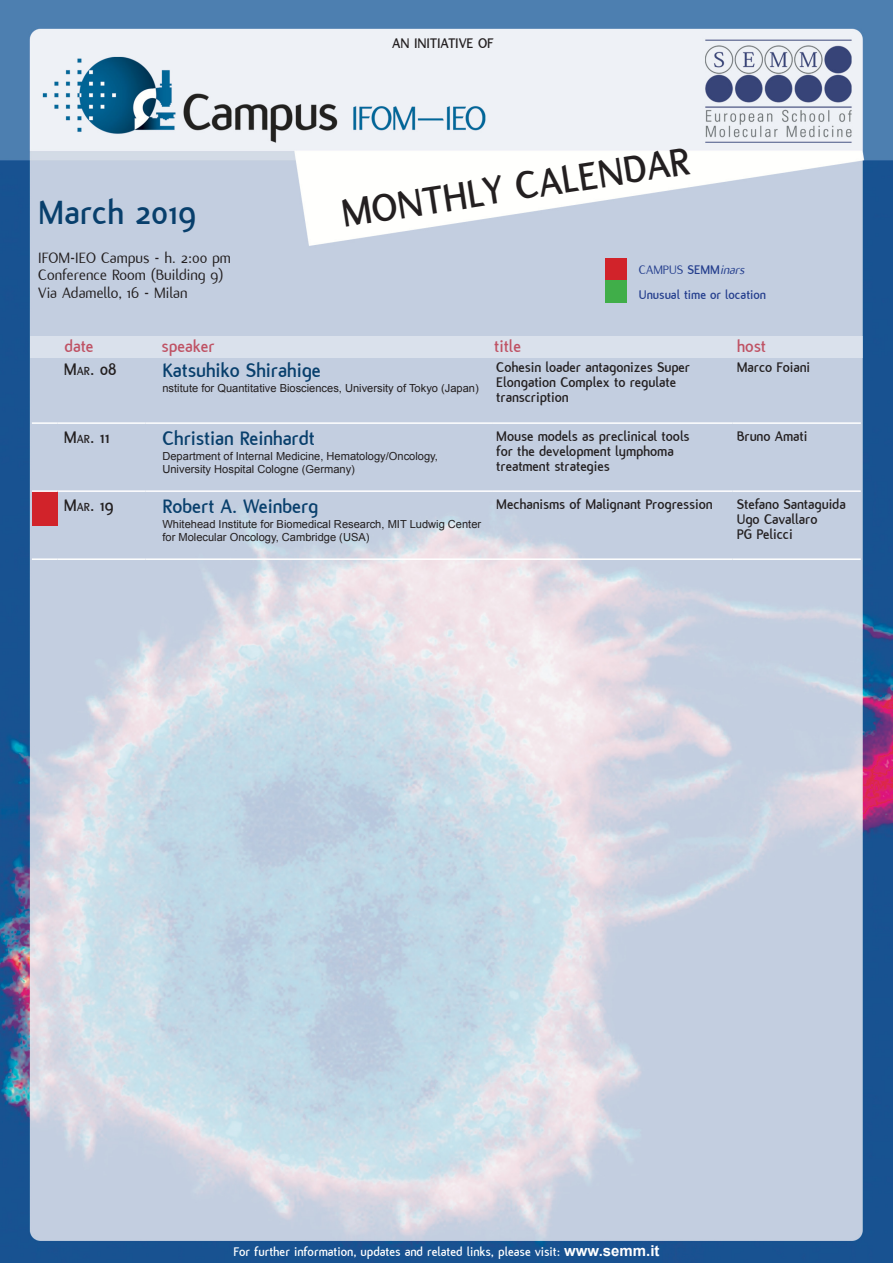
<style>
.page{position:relative;width:893px;height:1263px;background:#fff}
.page>*{position:absolute;margin:0;border:0;box-sizing:border-box;transform-origin:0 0}
.t1{font:700 42px "Flux";color:#231f20}
.Mese_Grande_Blu{font:700 36px "Flux";color:#083f6c}
.speaker{font:700 21px "Flux";letter-spacing:-.005em;color:#083f6c}
.t2{font:700 18px "Flux";color:#bf5264}
.data{font:700 18px "Flux";color:#231f20}
.location{font:16.5px "Flux";color:#231f20}
.host{font:700 15px/15px "Flux";letter-spacing:-.005em;color:#231f20}
.TESTI_VARI{font:700 13.5px "Flux";color:#fff}
.t3{font:700 13.5px "Flux";color:#253f8e}
.t4{font:13.5px "Flux";color:#253f8e}
.affiliation{font:11.1px/12.3px "Arial";color:#231f20}
.speaker-2{font:11.1px/12.3px "Arial";color:#231f20}
.s1{font-weight:700}
.s2{font-style:italic}
.s3{font-size:12.6px}
.s4{font-family:"Arial";font-size:15px}
</style>
<div class="page">
<img style="left:0;top:0;width:893px;height:1263px">
<div style="left:605px;top:258px;width:21px;height:23px;background:#d1232a"></div>
<div style="left:30px;top:336px;width:832px;height:21px;background:#dae1ec"></div>
<div style="left:605px;top:281px;width:21px;height:22px;background:#40ae49"></div>
<div style="left:32px;top:491px;width:25px;height:34px;background:#d1232a"></div>
<hr style="left:57px;top:422px;width:88px;height:2px;background:#fff">
<hr style="left:145px;top:422px;width:347px;height:2px;background:#fff">
<hr style="left:492px;top:422px;width:240px;height:2px;background:#fff">
<hr style="left:732px;top:422px;width:129px;height:2px;background:#fff">
<hr style="left:57px;top:490px;width:88px;height:2px;background:#fff">
<hr style="left:145px;top:490px;width:347px;height:2px;background:#fff">
<hr style="left:492px;top:490px;width:240px;height:2px;background:#fff">
<hr style="left:732px;top:490px;width:129px;height:2px;background:#fff">
<hr style="left:57px;top:558px;width:88px;height:2px;background:#fff">
<hr style="left:145px;top:558px;width:347px;height:2px;background:#fff">
<hr style="left:492px;top:558px;width:240px;height:2px;background:#fff">
<hr style="left:732px;top:558px;width:129px;height:2px;background:#fff">
<hr style="left:32px;top:422px;width:25px;height:2px;background:#fff">
<hr style="left:32px;top:490px;width:25px;height:2px;background:#fff">
<hr style="left:32px;top:558px;width:25px;height:2px;background:#fff">
<p class="Mese_Grande_Blu" style="left:38px;top:193px;width:159px">March 2019</p>
<p class="location" style="left:38px;top:249px;width:194px">IFOM-IEO Campus - h. 2:00 pm</p>
<p class="location" style="left:38px;top:266px;width:187px">Conference Room (Building 9)</p>
<p class="location" style="left:38px;top:283px;width:151px">Via Adamello, 16 - Milan</p>
<p class="host" style="left:392px;top:36px;width:103px">AN INITIATIVE OF</p>
<h1 class="t1" style="left:338px;top:192px;width:354px;rotate:-9deg">MONTHLY CALENDAR</h1>
<p class="t4" style="left:639px;top:262px;width:107px">CAMPUS <span class="s1">SEMM</span><span class="s2">inars</span></p>
<p class="t3" style="left:639px;top:287px;width:129px">Unusual time or location</p>
<p class="t2" style="left:64px;top:336px;width:31px">date</p>
<p class="t2" style="left:161px;top:336px;width:55px">speaker</p>
<p class="t2" style="left:494px;top:336px;width:28px">title</p>
<p class="t2" style="left:737px;top:336px;width:31px">host</p>
<p class="data" style="left:64px;top:359px;width:54px">M<span class="s3">AR</span>. 08</p>
<p class="speaker" style="left:162px;top:359px;width:160px">Katsuhiko Shirahige</p>
<p class="affiliation" style="left:162px;top:382px;width:318px">nstitute for Quantitative Biosciences, University of Tokyo (Japan)</p>
<p class="data" style="left:64px;top:427px;width:48px">M<span class="s3">AR</span>. 11</p>
<p class="speaker" style="left:162px;top:427px;width:154px">Christian Reinhardt</p>
<p class="affiliation" style="left:162px;top:450px;width:277px">Department of Internal Medicine, Hematology/Oncology,<br>University Hospital Cologne (Germany)</p>
<p class="data" style="left:64px;top:495px;width:51px">M<span class="s3">AR</span>. 19</p>
<p class="speaker" style="left:162px;top:495px;width:158px">Robert A. Weinberg</p>
<p class="speaker-2" style="left:162px;top:518px;width:320px">Whitehead Institute for Biomedical Research, MIT Ludwig Center for Molecular Oncology, Cambridge (USA)</p>
<p class="host" style="left:496px;top:360px;width:195px">Cohesin loader antagonizes Super</p>
<p class="host" style="left:496px;top:375px;width:181px">Elongation Complex to regulate</p>
<p class="host" style="left:496px;top:390px;width:74px">transcription</p>
<p class="host" style="left:496px;top:428px;width:195px">Mouse models as preclinical tools</p>
<p class="host" style="left:496px;top:443px;width:179px">for the development lymphoma treatment strategies</p>
<p class="host" style="left:737px;top:360px;width:75px">Marco Foiani</p>
<p class="host" style="left:737px;top:428px;width:72px">Bruno Amati</p>
<p class="host" style="left:496px;top:496px;width:218px">Mechanisms of Malignant Progression</p>
<p class="host" style="left:737px;top:496px;width:111px">Stefano Santaguida</p>
<p class="host" style="left:737px;top:511px;width:82px">Ugo Cavallaro</p>
<p class="host" style="left:737px;top:526px;width:57px">PG Pelicci</p>
<p class="TESTI_VARI" style="left:233px;top:1244px;width:428px">For further information, updates and related links, please visit: <span class="s4">www.semm.it</span></p>
</div>
